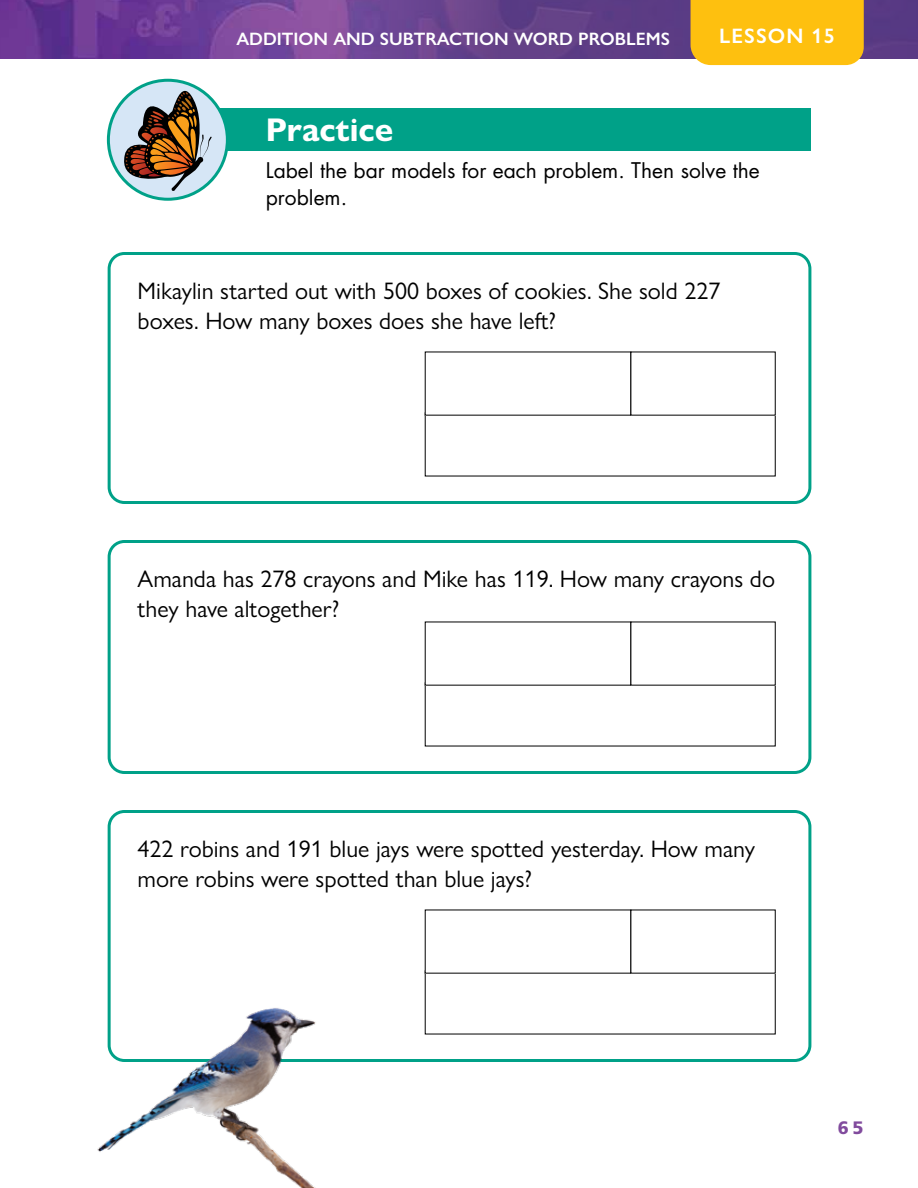
<style>
.page{position:relative;width:918px;height:1188px;background:#fff}
.page>*{position:absolute;margin:0;border:0;box-sizing:border-box;transform-origin:0 0}
.t1{font:700 33px "Gill Sans Nova";color:#fff}
.t2{font:24px/30px "Gill Sans Nova";color:#000}
.t3{font:21px/27px "Futura Modified";color:#000}
.t4{font:600 21px "Gill Sans Nova";letter-spacing:.05em;color:#fff}
.t5{font:600 18px "Gill Sans Nova";color:#fff}
.t6{font:900 18px "Frutiger";color:#814b9d}
</style>
<div class="page">
<div style="left:174px;top:108px;width:637px;height:43px;background:#00a188"></div>
<svg style="left:108px;top:80px;width:119px;height:119px;background:#badde7"></svg>
<svg style="left:119px;top:84px;width:93px;height:107px;background:#9c9285"></svg>
<div style="left:107px;top:79px;width:122px;height:122px;border:3px solid #00a188;border-radius:50%"></div>
<div style="left:108px;top:252px;width:703px;height:252px;border:3px solid #00a188;border-radius:15px"></div>
<div style="left:108px;top:540px;width:703px;height:234px;border:3px solid #00a188;border-radius:15px"></div>
<div style="left:108px;top:810px;width:703px;height:252px;border:3px solid #00a188;border-radius:15px"></div>
<img style="left:97px;top:995px;width:269px;height:193px">
<img style="left:0;top:0;width:330px;height:59px">
<svg style="left:330px;top:0;width:588px;height:59px;background:#64418a"></svg>
<div style="left:691px;top:0;width:173px;height:65px;background:#fec00f"></div>
<p class="t5" style="left:236px;top:28px;width:435px">ADDITION AND SUBTRACTION WORD PROBLEMS</p>
<p class="t4" style="left:719px;top:23px;width:117px">LESSON 15</p>
<h1 class="t1" style="left:266px;top:110px;width:129px">Practice</h1>
<p class="t3" style="left:266px;top:157px;width:495px">Label the bar models for each problem. Then solve the problem.</p>
<p class="t2" style="left:138px;top:276px;width:584px">Mikaylin started out with 500 boxes of cookies. She sold 227 boxes. How many boxes does she have left?</p>
<p class="t2" style="left:138px;top:564px;width:639px">Amanda has 278 crayons and Mike has 119. How many crayons do they have altogether?</p>
<p class="t2" style="left:138px;top:834px;width:619px">422 robins and 191 blue jays were spotted yesterday. How many more robins were spotted than blue jays?</p>
<p class="t6" style="left:838px;top:1117px;width:27px">65</p>
</div>
